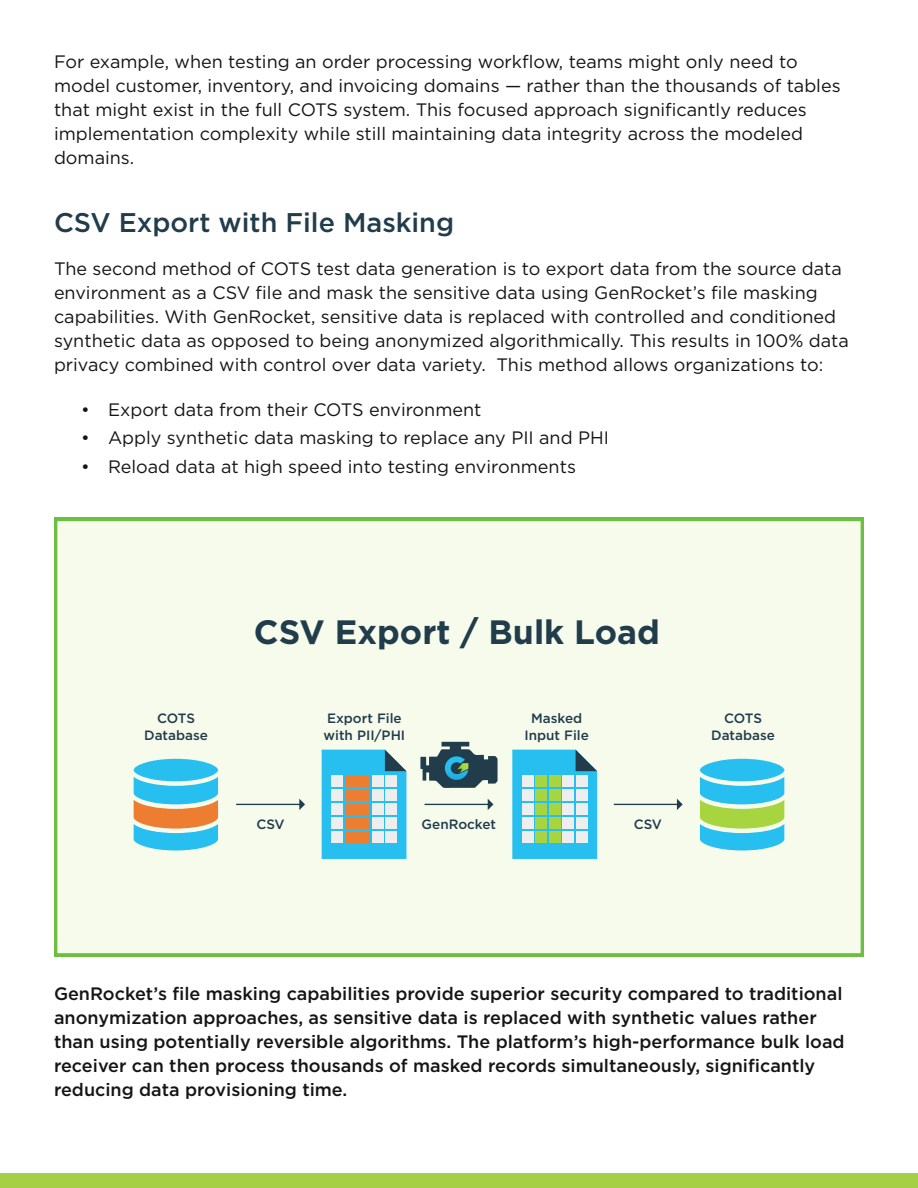
<style>
.page{position:relative;width:918px;height:1188px;background:#fff}
.page>*{position:absolute;margin:0;border:0;box-sizing:border-box;transform-origin:0 0}
.t1{font:700 33.75px "Gotham";color:#213c4b}
.t2{font:500 27px "Gotham";color:#213c4b}
.t3{font:18px/24px "Gotham";color:#151515}
.t4{font:500 18px/24px "Gotham";color:#151515}
.t5{font:500 13.5px/16.2px "Gotham";color:#213c4b;text-align:center}
</style>
<div class="page">
<div style="left:0;top:1173px;width:918px;height:15px;background:#a5cf44"></div>
<div style="left:54px;top:518px;width:810px;height:439px;background:#f6fbec"></div>
<svg style="left:134px;top:777px;width:84px;height:74px"></svg>
<div style="left:134px;top:759px;width:84px;height:22px;background:#27bff0;border-radius:50%"></div>
<svg style="left:700px;top:777px;width:84px;height:74px"></svg>
<div style="left:700px;top:759px;width:84px;height:22px;background:#27bff0;border-radius:50%"></div>
<hr style="left:425px;top:804px;width:63px;height:1px;background:#213c4b">
<svg style="left:488px;top:799px;width:5px;height:11px"></svg>
<hr style="left:236px;top:804px;width:64px;height:1px;background:#213c4b">
<svg style="left:299px;top:799px;width:6px;height:11px"></svg>
<hr style="left:614px;top:804px;width:64px;height:1px;background:#213c4b">
<svg style="left:677px;top:799px;width:6px;height:11px"></svg>
<svg style="left:322px;top:750px;width:84px;height:109px"></svg>
<div style="left:331px;top:775px;width:12px;height:12px;background:#eee"></div>
<div style="left:331px;top:789px;width:12px;height:12px;background:#eee"></div>
<div style="left:331px;top:803px;width:12px;height:12px;background:#eee"></div>
<div style="left:331px;top:817px;width:12px;height:12px;background:#eee"></div>
<div style="left:331px;top:831px;width:12px;height:12px;background:#eee"></div>
<div style="left:345px;top:775px;width:11px;height:12px;background:#ed7d31"></div>
<div style="left:345px;top:789px;width:11px;height:12px;background:#ed7d31"></div>
<div style="left:345px;top:803px;width:11px;height:12px;background:#ed7d31"></div>
<div style="left:345px;top:817px;width:11px;height:12px;background:#ed7d31"></div>
<div style="left:345px;top:831px;width:11px;height:12px;background:#ed7d31"></div>
<div style="left:358px;top:775px;width:12px;height:12px;background:#ed7d31"></div>
<div style="left:358px;top:789px;width:12px;height:12px;background:#ed7d31"></div>
<div style="left:358px;top:803px;width:12px;height:12px;background:#ed7d31"></div>
<div style="left:358px;top:817px;width:12px;height:12px;background:#ed7d31"></div>
<div style="left:358px;top:831px;width:12px;height:12px;background:#ed7d31"></div>
<div style="left:372px;top:775px;width:11px;height:12px;background:#eee"></div>
<div style="left:372px;top:789px;width:11px;height:12px;background:#eee"></div>
<div style="left:372px;top:803px;width:11px;height:12px;background:#eee"></div>
<div style="left:372px;top:817px;width:11px;height:12px;background:#eee"></div>
<div style="left:372px;top:831px;width:11px;height:12px;background:#eee"></div>
<div style="left:385px;top:775px;width:12px;height:12px;background:#eee"></div>
<div style="left:385px;top:789px;width:12px;height:12px;background:#eee"></div>
<div style="left:385px;top:803px;width:12px;height:12px;background:#eee"></div>
<div style="left:385px;top:817px;width:12px;height:12px;background:#eee"></div>
<div style="left:385px;top:831px;width:12px;height:12px;background:#eee"></div>
<svg style="left:512px;top:750px;width:85px;height:109px"></svg>
<div style="left:522px;top:775px;width:11px;height:12px;background:#eee"></div>
<div style="left:522px;top:789px;width:11px;height:12px;background:#eee"></div>
<div style="left:522px;top:803px;width:11px;height:12px;background:#eee"></div>
<div style="left:522px;top:817px;width:11px;height:12px;background:#eee"></div>
<div style="left:522px;top:831px;width:11px;height:12px;background:#eee"></div>
<div style="left:535px;top:775px;width:12px;height:12px;background:#a6d540"></div>
<div style="left:535px;top:789px;width:12px;height:12px;background:#a6d540"></div>
<div style="left:535px;top:803px;width:12px;height:12px;background:#a6d540"></div>
<div style="left:535px;top:817px;width:12px;height:12px;background:#a6d540"></div>
<div style="left:535px;top:831px;width:12px;height:12px;background:#a6d540"></div>
<div style="left:549px;top:775px;width:12px;height:12px;background:#a6d540"></div>
<div style="left:549px;top:789px;width:12px;height:12px;background:#a6d540"></div>
<div style="left:549px;top:803px;width:12px;height:12px;background:#a6d540"></div>
<div style="left:549px;top:817px;width:12px;height:12px;background:#a6d540"></div>
<div style="left:549px;top:831px;width:12px;height:12px;background:#a6d540"></div>
<div style="left:563px;top:775px;width:11px;height:12px;background:#eee"></div>
<div style="left:563px;top:789px;width:11px;height:12px;background:#eee"></div>
<div style="left:563px;top:803px;width:11px;height:12px;background:#eee"></div>
<div style="left:563px;top:817px;width:11px;height:12px;background:#eee"></div>
<div style="left:563px;top:831px;width:11px;height:12px;background:#eee"></div>
<div style="left:576px;top:775px;width:12px;height:12px;background:#eee"></div>
<div style="left:576px;top:789px;width:12px;height:12px;background:#eee"></div>
<div style="left:576px;top:803px;width:12px;height:12px;background:#eee"></div>
<div style="left:576px;top:817px;width:12px;height:12px;background:#eee"></div>
<div style="left:576px;top:831px;width:12px;height:12px;background:#eee"></div>
<svg style="left:420px;top:742px;width:78px;height:46px"></svg>
<p class="t3" style="left:54px;top:50px;width:788px">For example, when testing an order processing workflow, teams might only need to model customer, inventory, and invoicing domains — rather than the thousands of tables that might exist in the full COTS system. This focused approach significantly reduces implementation complexity while still maintaining data integrity across the modeled domains.</p>
<h2 class="t2" style="left:54px;top:204px;width:402px">CSV Export with File Masking</h2>
<p class="t3" style="left:54px;top:257px;width:796px">The second method of COTS test data generation is to export data from the source data environment as a CSV file and mask the sensitive data using GenRocket’s file masking capabilities. With GenRocket, sensitive data is replaced with controlled and conditioned synthetic data as opposed to being anonymized algorithmically. This results in 100% data privacy combined with control over data variety. This method allows organizations to:</p>
<p class="t3" style="left:81px;top:397px;width:402px">• Export data from their COTS environment</p>
<p class="t3" style="left:81px;top:426px;width:530px">• Apply synthetic data masking to replace any PII and PHI</p>
<p class="t3" style="left:81px;top:454px;width:496px">• Reload data at high speed into testing environments</p>
<p class="t5" style="left:144px;top:710px;width:65px">COTS<br>Database</p>
<h1 class="t1" style="left:254px;top:610px;width:408px">CSV Export / Bulk Load</h1>
<p class="t5" style="left:324px;top:710px;width:83px;text-align:left">Export File with PII/PHI</p>
<p class="t5" style="left:525px;top:710px;width:66px">Masked<br>Input File</p>
<p class="t5" style="left:256px;top:816px;width:30px">CSV</p>
<p class="t5" style="left:422px;top:816px;width:76px">GenRocket</p>
<p class="t5" style="left:634px;top:816px;width:30px">CSV</p>
<p class="t5" style="left:711px;top:710px;width:65px">COTS<br>Database</p>
<p class="t4" style="left:54px;top:981px;width:792px">GenRocket’s file masking capabilities provide superior security compared to traditional anonymization approaches, as sensitive data is replaced with synthetic values rather than using potentially reversible algorithms. The platform’s high-performance bulk load receiver can then process thousands of masked records simultaneously, significantly reducing data provisioning time.</p>
</div>
